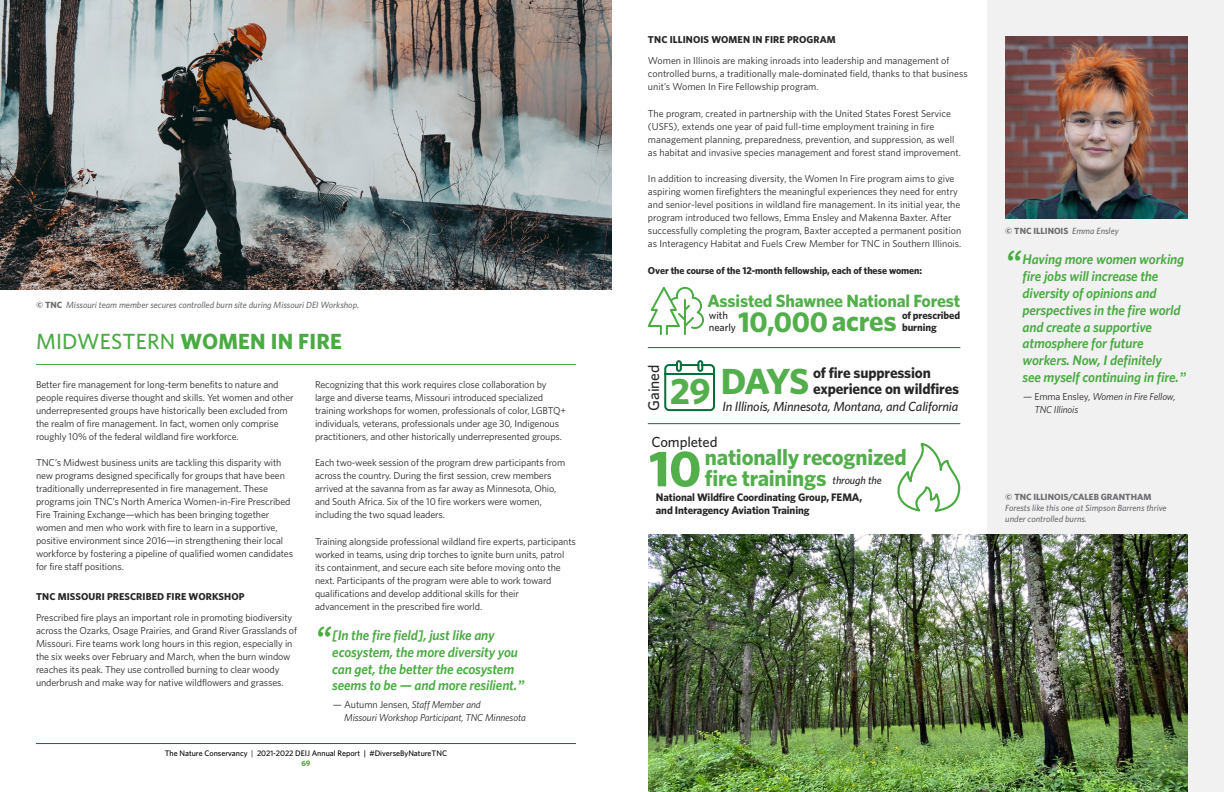
<style>
.page{position:relative;width:1224px;height:792px;background:#fff}
.page>*{position:absolute;margin:0;border:0;box-sizing:border-box;transform-origin:0 0}
.t1{font:700 50.9px "Whitney";color:#53af4c}
.t2{font:700 36.9px "Whitney";color:#53af4c}
.t3{font:700 36.4px "Whitney";color:#53af4c}
.t4{font:italic 700 32px "Source Sans Pro";color:#4aab42}
.t5{font:700 28.8px "Whitney";letter-spacing:-.01em;color:#53af4c}
.t6{font:700 22.6px/21.8px "Whitney";letter-spacing:-.01em;color:#53af4c}
.t7{font:700 22px "Whitney";letter-spacing:.01em;color:#4aab42}
.t8{font:700 17.7px "Whitney";letter-spacing:-.01em;color:#53af4c}
.t9{font:500 15.5px "Whitney";letter-spacing:-.01em;color:#292829}
.t10{font:700 15.1px/16.1px "Whitney";letter-spacing:-.01em;color:#292829}
.t11{font:500 14.6px "Whitney";letter-spacing:-.01em;color:#292829}
.t12{font:italic 600 14px/16.8px "Whitney";letter-spacing:-.01em;color:#4aab42}
.t13{font:italic 500 13.2px "Whitney";letter-spacing:-.01em;color:#292829}
.t14{font:700 10.9px/13.1px "Whitney";letter-spacing:-.01em;color:#292829}
.t15{font:italic 500 10.9px "Whitney";letter-spacing:-.01em;color:#292829}
.t16{font:700 10.6px/11.7px "Whitney";letter-spacing:-.01em;color:#292829}
.t17{font:500 10.6px/11.7px "Whitney";letter-spacing:-.01em;color:#292829}
.t18{font:10px/13px "Whitney";letter-spacing:-.01em;color:#292829}
.t19{font:700 10px "Whitney";letter-spacing:.005em;color:#292829}
.t20{font:italic 10px/13px "Whitney";letter-spacing:-.01em;color:#292829}
.t21{font:italic 500 9px/10.8px "Whitney";color:#6d6e71}
.t22{font:700 9px "Whitney";color:#6d6e71}
.t23{font:500 8px/9.6px "Whitney";color:#000;text-align:center}
.s1{font-weight:700;font-style:normal}
.s2{font-weight:500}
.s3{font-family:"Source Sans Pro";font-weight:700}
.s4{font-style:normal}
.s5{font-weight:400}
.s6{font-weight:700;color:#4aab42}
.s7{font-weight:500;font-style:italic}
</style>
<div class="page">
<hr style="left:36px;top:743px;width:540px;height:1px;background:#00703d">
<div style="left:988px;top:0;width:236px;height:792px;background:#f1f1f2"></div>
<hr style="left:36px;top:364px;width:540px;height:1px;background:#4aab42">
<img style="left:0;top:0;width:612px;height:290px">
<hr style="left:648px;top:347px;width:312px;height:1px;background:#00703d">
<hr style="left:648px;top:423px;width:312px;height:1px;background:#00703d">
<svg style="left:664px;top:360px;width:51px;height:52px"></svg>
<img style="left:648px;top:535px;width:540px;height:257px">
<svg style="left:648px;top:287px;width:56px;height:48px"></svg>
<img style="left:893px;top:443px;width:68px;height:226px">
<img style="left:1005px;top:36px;width:183px;height:182px">
<p class="t21" style="left:36px;top:299px;width:325px"><span class="s1">© TNC</span> Missouri team member secures controlled burn site during Missouri DEI Workshop.</p>
<h3 class="t7" style="left:36px;top:328px;width:307px"><span class="s2">MIDWESTERN</span> WOMEN IN FIRE</h3>
<p class="t18" style="left:36px;top:377px;width:259px">Better fire management for long-term benefits to nature and people requires diverse thought and skills. Yet women and other underrepresented groups have historically been excluded from the realm of fire management. In fact, women only comprise roughly 10% of the federal wildland fire workforce.</p>
<p class="t18" style="left:36px;top:456px;width:259px">TNC’s Midwest business units are tackling this disparity with new programs designed specifically for groups that have been traditionally underrepresented in fire management. These programs join TNC’s North America Women-in-Fire Prescribed Fire Training Exchange—which has been bringing together women and men who work with fire to learn in a supportive, positive environment since 2016—in strengthening their local workforce by fostering a pipeline of qualified women candidates for fire staff positions.</p>
<p class="t19" style="left:36px;top:590px;width:210px">TNC MISSOURI PRESCRIBED FIRE WORKSHOP</p>
<p class="t18" style="left:36px;top:611px;width:263px">Prescribed fire plays an important role in promoting biodiversity across the Ozarks, Osage Prairies, and Grand River Grasslands of Missouri. Fire teams work long hours in this region, especially in the six weeks over February and March, when the burn window reaches its peak. They use controlled burning to clear woody underbrush and make way for native wildflowers and grasses.</p>
<p class="t18" style="left:315px;top:377px;width:253px">Recognizing that this work requires close collaboration by large and diverse teams, Missouri introduced specialized training workshops for women, professionals of color, LGBTQ+ individuals, veterans, professionals under age 30, Indigenous practitioners, and other historically underrepresented groups.</p>
<p class="t18" style="left:315px;top:456px;width:252px">Each two-week session of the program drew participants from across the country. During the first session, crew members arrived at the savanna from as far away as Minnesota, Ohio, and South Africa. Six of the 10 fire workers were women, including the two squad leaders.</p>
<p class="t18" style="left:315px;top:534px;width:262px">Training alongside professional wildland fire experts, participants worked in teams, using drip torches to ignite burn units, patrol its containment, and secure each site before moving onto the next. Participants of the program were able to work toward qualifications and develop additional skills for their advancement in the prescribed fire world.</p>
<h3 class="t4" style="left:315px;top:616px;width:18px">“</h3>
<h3 class="t12" style="left:332px;top:626px;width:194px">[In the fire field], just like any ecosystem, the more diversity you can get, the better the ecosystem seems to be — and more resilient.<span class="s3">”</span></h3>
<p class="t20" style="left:344px;top:698px;width:183px;text-indent:-11px"><span class="s4">— Autumn Jensen,</span> Staff Member and<br>Missouri Workshop Participant, TNC Minnesota</p>
<p class="t23" style="left:165px;top:748px;width:284px">The Nature Conservancy <span class="s5">|</span> 2021-2022 DEIJ Annual Report | #DiverseByNatureTNC<br><span class="s6">69</span></p>
<p class="t19" style="left:648px;top:34px;width:189px">TNC ILLINOIS WOMEN IN FIRE PROGRAM</p>
<p class="t18" style="left:648px;top:54px;width:321px">Women in Illinois are making inroads into leadership and management of controlled burns, a traditionally male-dominated field, thanks to that business unit’s Women In Fire Fellowship program.</p>
<p class="t18" style="left:648px;top:107px;width:314px">The program, created in partnership with the United States Forest Service (USFS), extends one year of paid full-time employment training in fire management planning, preparedness, prevention, and suppression, as well as habitat and invasive species management and forest stand improvement.</p>
<p class="t18" style="left:648px;top:172px;width:315px">In addition to increasing diversity, the Women In Fire program aims to give aspiring women firefighters the meaningful experiences they need for entry and senior-level positions in wildland fire management. In its initial year, the program introduced two fellows, Emma Ensley and Makenna Baxter. After successfully completing the program, Baxter accepted a permanent position as Interagency Habitat and Fuels Crew Member for TNC in Southern Illinois.</p>
<p class="t19" style="left:648px;top:264px;width:276px">Over the course of the 12-month fellowship, each of these women:</p>
<h3 class="t9" style="left:644px;top:411px;width:47px;rotate:-90deg">Gained</h3>
<h3 class="t8" style="left:707px;top:290px;width:254px">Assisted Shawnee National Forest</h3>
<p class="t17" style="left:709px;top:309px;width:29px">with nearly</p>
<p class="t16" style="left:902px;top:309px;width:60px">of prescribed burning</p>
<h3 class="t5" style="left:738px;top:304px;width:160px">10,000acres</h3>
<h2 class="t2" style="left:670px;top:369px;width:43px">29</h2>
<h3 class="t10" style="left:813px;top:364px;width:148px">of fire suppression experience on wildfires</h3>
<h3 class="t3" style="left:721px;top:359px;width:90px">DAYS</h3>
<h3 class="t13" style="left:723px;top:398px;width:237px">In Illinois, Minnesota, Montana, and California</h3>
<h3 class="t11" style="left:651px;top:433px;width:68px">Completed</h3>
<h1 class="t1" style="left:649px;top:438px;width:54px">10</h1>
<h3 class="t6" style="left:705px;top:445px;width:203px">nationally recognized fire trainings</h3>
<p class="t14" style="left:656px;top:490px;width:208px">National Wildfire Coordinating Group, FEMA, and Interagency Aviation Training</p>
<p class="t15" style="left:833px;top:474px;width:51px">through the</p>
<p class="t22" style="left:1005px;top:225px;width:115px">© TNC ILLINOIS <span class="s7">Emma Ensley</span></p>
<h3 class="t4" style="left:1005px;top:240px;width:18px">“</h3>
<h3 class="t12" style="left:1023px;top:251px;width:165px">Having more women working fire jobs will increase the diversity of opinions and perspectives in the fire world and create a supportive atmosphere for future workers. Now, I definitely<br>see myself continuing in fire.<span class="s3">”</span></h3>
<p class="t20" style="left:1034px;top:389px;width:143px;text-indent:-11px"><span class="s4">— Emma Ensley,</span> Women in Fire Fellow,<br>TNC Illinois</p>
<p class="t22" style="left:1005px;top:492px;width:148px">© TNC ILLINOIS/CALEB GRANTHAM</p>
<p class="t21" style="left:1005px;top:502px;width:163px">Forests like this one at Simpson Barrens thrive under controlled burns.</p>
</div>
